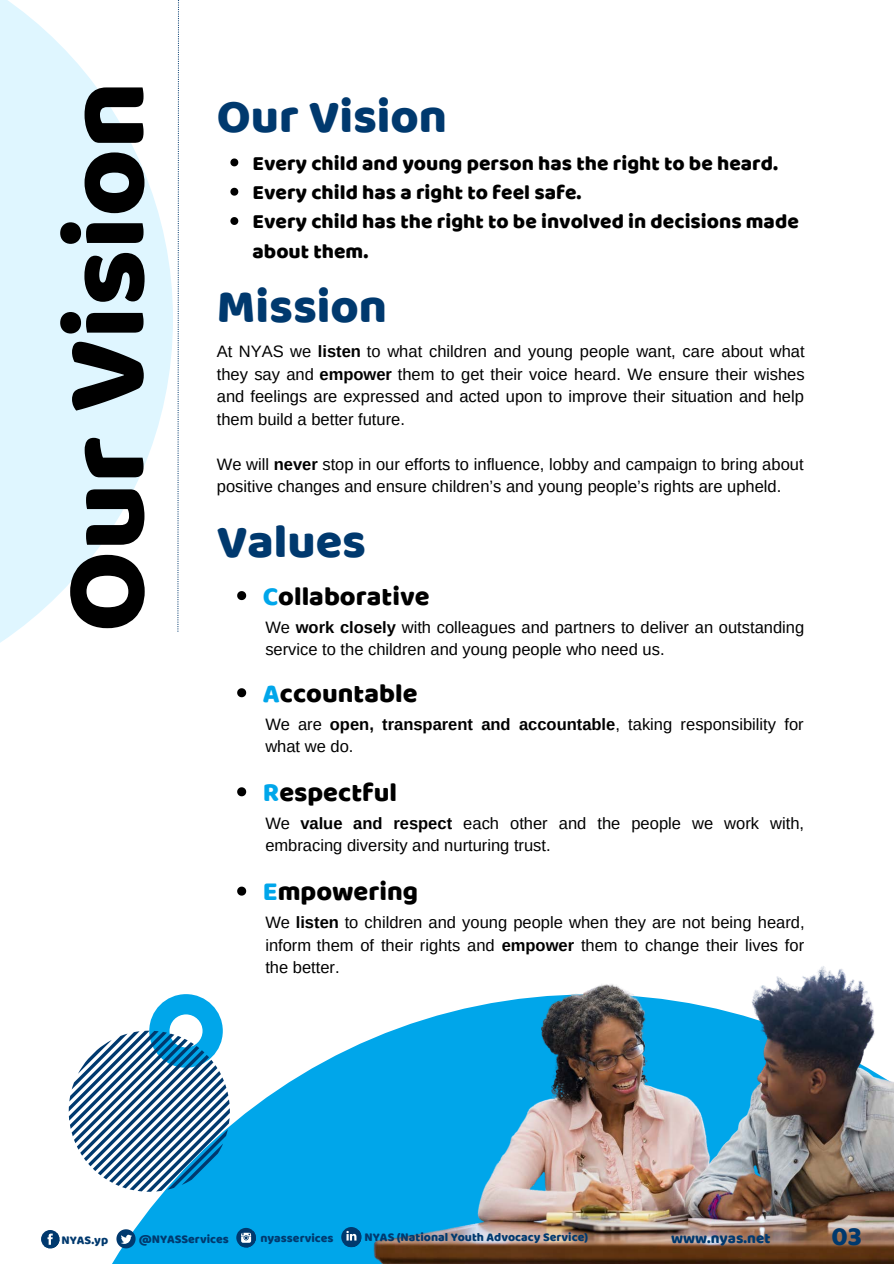
<style>
.page{position:relative;width:894px;height:1264px;background:#fff}
.page>*{position:absolute;margin:0;border:0;box-sizing:border-box;transform-origin:0 0}
.t1{font:115.8px "Baloo Thambi";color:#000}
.t2{font:48.45px "Baloo Thambi";color:#00396e}
.t3{font:27px "Baloo Thambi";color:#000}
.t4{font:27px "Baloo Thambi";color:#00396e}
.t5{font:21px/29.2px "Baloo Thambi";color:#000}
.t6{font:16.5px/22.5px "Arimo";color:#000}
.t7{font:15.15px "Baloo Thambi";color:#00396e}
.t8{font:12.3px "Baloo Thambi";color:#00396e}
.s1{font-weight:700}
.s2{color:#00a6ea}
</style>
<div class="page">
<svg style="left:41px;top:1053px;width:300px;height:210px;fill:#00a6ea"></svg>
<svg style="left:41px;top:1229px;width:18px;height:19px"></svg>
<svg style="left:44px;top:1232px;width:16px;height:17px"></svg>
<img style="left:341px;top:966px;width:552px;height:297px">
<svg style="left:116px;top:1229px;width:19px;height:19px"></svg>
<svg style="left:341px;top:1226px;width:20px;height:21px"></svg>
<svg style="left:344px;top:1229px;width:18px;height:19px"></svg>
<svg style="left:236px;top:1227px;width:20px;height:20px"></svg>
<svg style="left:239px;top:1230px;width:18px;height:18px"></svg>
<svg style="left:0;top:0;width:173px;height:643px;fill:#dff6ff"></svg>
<svg style="left:177px;top:0;width:2px;height:631px"></svg>
<svg style="left:230px;top:158px;width:8px;height:8px"></svg>
<svg style="left:230px;top:188px;width:8px;height:8px"></svg>
<svg style="left:230px;top:217px;width:8px;height:8px"></svg>
<svg style="left:237px;top:591px;width:9px;height:9px"></svg>
<svg style="left:237px;top:688px;width:9px;height:9px"></svg>
<svg style="left:237px;top:787px;width:9px;height:9px"></svg>
<svg style="left:237px;top:886px;width:9px;height:9px"></svg>
<svg style="left:69px;top:994px;width:161px;height:197px"></svg>
<p class="t1" style="left:21px;top:632px;width:552px;rotate:-90deg">Our Vision</p>
<p class="t2" style="left:217px;top:81px;width:232px">Our Vision</p>
<p class="t5" style="left:252px;top:149px;width:527px">Every child and young person has the right to be heard.</p>
<p class="t5" style="left:252px;top:178px;width:330px">Every child has a right to feel safe.</p>
<p class="t5" style="left:252px;top:208px;width:547px">Every child has the right to be involved in decisions made about them.</p>
<p class="t2" style="left:217px;top:271px;width:172px">Mission</p>
<p class="t6" style="left:217px;top:340px;width:589px;text-align:justify">At NYAS we <span class="s1">listen</span> to what children and young people want, care about what they say and <span class="s1">empower</span> them to get their voice heard. We ensure their wishes and feelings are expressed and acted upon to improve their situation and help them build a better future.</p>
<p class="t6" style="left:217px;top:453px;width:588px">We will <span class="s1">never</span> stop in our efforts to influence, lobby and campaign to bring about positive changes and ensure children’s and young people’s rights are upheld.</p>
<p class="t2" style="left:217px;top:506px;width:151px">Values</p>
<p class="t3" style="left:263px;top:576px;width:168px"><span class="s2">C</span>ollaborative</p>
<p class="t6" style="left:265px;top:615px;width:540px">We <span class="s1">work closely</span> with colleagues and partners to deliver an outstanding service to the children and young people who need us.</p>
<p class="t3" style="left:263px;top:673px;width:156px"><span class="s2">A</span>ccountable</p>
<p class="t6" style="left:265px;top:712px;width:539px">We are <span class="s1">open, transparent and accountable</span>, taking responsibility for what we do.</p>
<p class="t3" style="left:263px;top:772px;width:136px"><span class="s2">R</span>espectful</p>
<p class="t6" style="left:265px;top:811px;width:540px">We <span class="s1">value and respect</span> each other and the people we work with, embracing diversity and nurturing trust.</p>
<p class="t3" style="left:263px;top:871px;width:157px"><span class="s2">E</span>mpowering</p>
<p class="t6" style="left:265px;top:911px;width:540px;text-align:justify">We <span class="s1">listen</span> to children and young people when they are not being heard, inform them of their rights and <span class="s1">empower</span> them to change their lives for the better.</p>
<p class="t8" style="left:62px;top:1230px;width:48px">NYAS.yp</p>
<p class="t8" style="left:139px;top:1229px;width:92px">@NYASServices</p>
<p class="t8" style="left:260px;top:1228px;width:75px">nyasservices</p>
<p class="t8" style="left:364px;top:1228px;width:225px">NYAS (National Youth Advocacy Service)</p>
<p class="t7" style="left:671px;top:1226px;width:101px">www.nyas.net</p>
<p class="t4" style="left:831px;top:1216px;width:32px">03</p>
</div>
